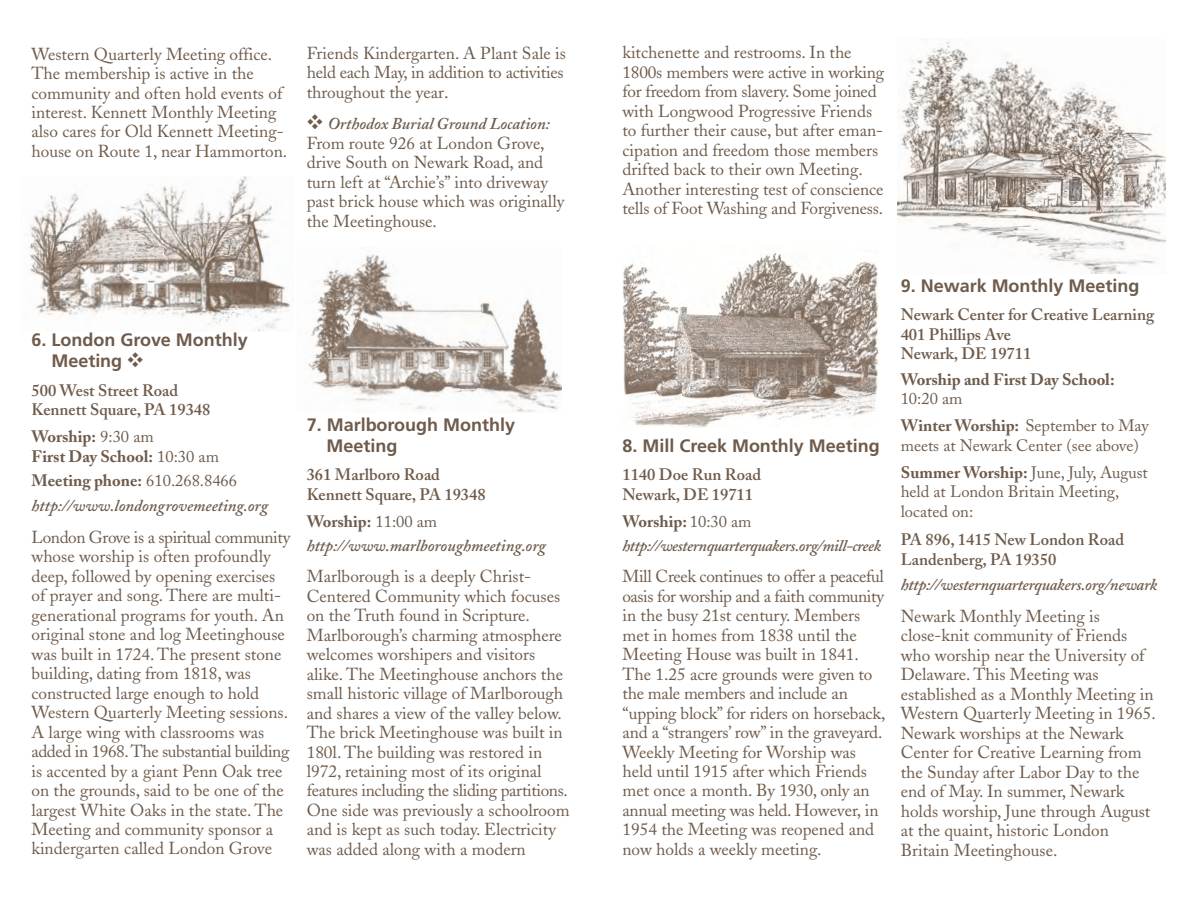
<style>
.page{position:relative;width:1188px;height:918px;background:#fff}
.page>*{position:absolute;margin:0;border:0;box-sizing:border-box;transform-origin:0 0}
.t1{font:700 18px/21px "Frutiger";color:#6e5b4b}
.t2{font:17.25px/19.5px "Adobe Caslon";color:#6e5b4b}
.t3{font:600 16.5px/19.5px "Adobe Caslon";color:#6e5b4b}
.t4{font:italic 600 16.5px/24px "Adobe Caslon";color:#6e5b4b}
.t5{font:16.5px/27px "Adobe Caslon";color:#6e5b4b}
.t6{font:700 16.5px/19.5px "Adobe Caslon";color:#6e5b4b}
.t7{font:italic 600 16.2px "Adobe Caslon";letter-spacing:-.025em;color:#6e5b4b}
.s1{font-size:18px}
.s2{font-family:"Monotype Sorts";font-weight:400;font-style:normal;font-size:21px}
.s3{font-family:"Monotype Sorts";font-weight:400;font-size:21px}
.s4{font-weight:400}
.s5{font-weight:700;font-style:normal}
.s6{font-weight:400;font-style:normal}
.s7{font-weight:700}
</style>
<div class="page">
<img style="left:622px;top:252px;width:257px;height:175px">
<img style="left:898px;top:42px;width:268px;height:231px">
<img style="left:308px;top:254px;width:253px;height:159px">
<img style="left:29px;top:176px;width:261px;height:155px">
<p class="t2" style="left:32px;top:46px;width:257px">Western Quarterly Meeting office.<br>The membership is active in the community and often hold events of interest. Kennett Monthly Meeting also cares for Old Kennett Meeting&shy;house on Route 1, near Hammorton.</p>
<p class="t2" style="left:307px;top:45px;width:261px">Friends Kindergarten. A Plant Sale is held each May, in addition to activities throughout the year<span class="s1">.</span></p>
<p class="t4" style="left:307px;top:114px;width:245px"><span class="s2">v</span> Orthodox Burial Ground Location:</p>
<p class="t2" style="left:307px;top:135px;width:259px">From route 926 at London Grove, drive South on Newark Road, and turn left at “Archie’s” into driveway past brick house which was originally the Meetinghouse.</p>
<p class="t1" style="left:51px;top:331px;width:198px;text-indent:-20px">6. London Grove Monthly<br>Meeting <span class="s3">v</span></p>
<p class="t3" style="left:32px;top:382px;width:180px">500 West Street Road<br>Kennett Square, PA 19348</p>
<p class="t6" style="left:32px;top:429px;width:189px">Worship: <span class="s4">9:30 am<br></span>First Day School: <span class="s4">10:30 am</span></p>
<p class="t4" style="left:32px;top:470px;width:238px;line-height:25.5px"><span class="s5">Meeting phone:</span> <span class="s6">610.268.8466 </span>http://www.londongrovemeeting.org</p>
<p class="t2" style="left:32px;top:529px;width:260px">London Grove is a spiritual community whose worship is often profoundly deep, followed by opening exercises of prayer and song. There are multi&shy;generational programs for youth. An original stone and log Meetinghouse was built in 1724. The present stone building, dating from 1818, was constructed large enough to hold Western Quarterly Meeting sessions.<br>A large wing with classrooms was added in 1968. The substantial building is accented by a giant Penn Oak tree on the grounds, said to be one of the largest White Oaks in the state. The Meeting and community sponsor a kindergarten called London Grove</p>
<p class="t1" style="left:327px;top:415px;width:190px;text-indent:-20px">7. Marlborough Monthly<br>Meeting</p>
<p class="t3" style="left:307px;top:467px;width:180px">361 Marlboro Road<br>Kennett Square, PA 19348</p>
<p class="t4" style="left:307px;top:512px;width:241px"><span class="s5">Worship:</span> <span class="s6">11:00 am </span>http://www.marlboroughmeeting.org</p>
<p class="t2" style="left:307px;top:569px;width:264px">Marlborough is a deeply Christ-Centered Community which focuses on the Truth found in Scripture.<br>Marlborough’s charming atmosphere welcomes worshipers and visitors alike. The Meetinghouse anchors the small historic village of Marlborough and shares a view of the valley below.<br>The brick Meetinghouse was built in 180l. The building was restored in l972, retaining most of its original features including the sliding partitions.<br>One side was previously a schoolroom and is kept as such today. Electricity was added along with a modern</p>
<p class="t2" style="left:622px;top:45px;width:263px">kitchenette and restrooms. In the 1800s members were active in working for freedom from slavery. Some joined with Longwood Progressive Friends to further their cause, but after eman&shy;cipation and freedom those members drifted back to their own Meeting.<br>Another interesting test of conscience tells of Foot Washing and Forgiveness.</p>
<p class="t1" style="left:622px;top:436px;width:259px">8. Mill Creek Monthly Meeting</p>
<p class="t3" style="left:622px;top:467px;width:140px">1140 Doe Run Road<br>Newark, DE 19711</p>
<p class="t6" style="left:622px;top:513px;width:131px">Worship: <span class="s4">10:30 am</span></p>
<p class="t7" style="left:622px;top:540px;width:260px">http://westernquarterquakers.org/mill-creek</p>
<p class="t2" style="left:622px;top:569px;width:264px">Mill Creek continues to offer a peaceful oasis for worship and a faith community in the busy 21st century. Members met in homes from 1838 until the Meeting House was built in 1841.<br>The 1.25 acre grounds were given to the male members and include an “upping block” for riders on horseback, and a “strangers’ row” in the graveyard.<br>Weekly Meeting for Worship was held until 1915 after which Friends met once a month. By 1930, only an annual meeting was held. However, in 1954 the Meeting was reopened and now holds a weekly meeting.</p>
<p class="t1" style="left:901px;top:276px;width:240px">9. Newark Monthly Meeting</p>
<p class="t3" style="left:901px;top:307px;width:255px">Newark Center for Creative Learning<br>401 Phillips Ave<br>Newark, DE 19711</p>
<p class="t6" style="left:901px;top:371px;width:215px">Worship and First Day School:</p>
<p class="t5" style="left:901px;top:387px;width:250px">10:20 am<br><span class="s7">Winter Worship:</span> September to May</p>
<p class="t5" style="left:901px;top:434px;width:249px">meets at Newark Center (see above)<br><span class="s7">Summer Worship:</span> June, July, August</p>
<p class="t5" style="left:901px;top:484px;width:220px;line-height:19.5px">held at London Britain Meeting, located on:</p>
<p class="t3" style="left:901px;top:532px;width:225px">PA 896, 1415 New London Road<br>Landenberg, PA 19350</p>
<p class="t4" style="left:901px;top:575px;width:258px">http://westernquarterquakers.org/newark</p>
<p class="t2" style="left:901px;top:608px;width:257px">Newark Monthly Meeting is close-knit community of Friends who worship near the University of<br>Delaware. This Meeting was established as a Monthly Meeting in<br>Western Quarterly Meeting in 1965.<br>Newark worships at the Newark<br>Center for Creative Learning from the Sunday after Labor Day to the end of May. In summer, Newark holds worship, June through August at the quaint, historic London<br>Britain Meetinghouse.</p>
</div>
